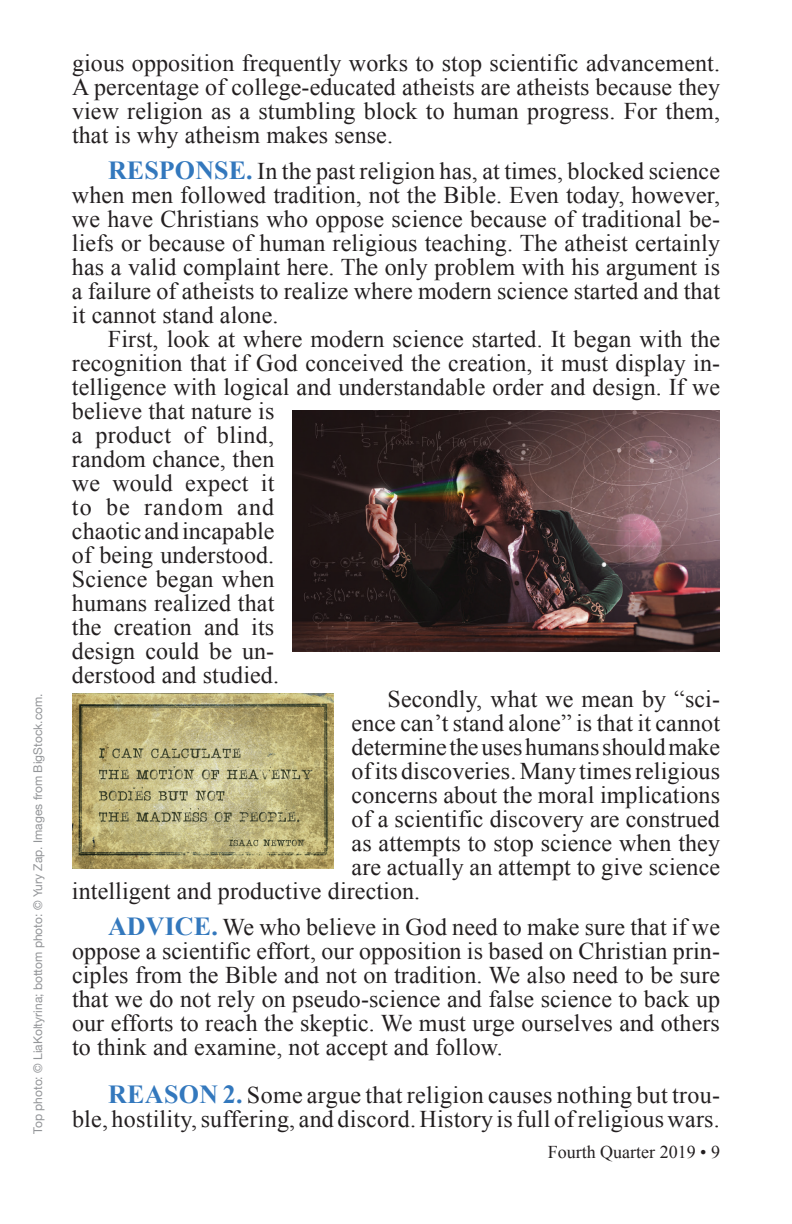
<style>
.page{position:relative;width:792px;height:1224px;background:#fff}
.page>*{position:absolute;margin:0;border:0;box-sizing:border-box;transform-origin:0 0}
.t1{font:24px/24px "Times New Roman";letter-spacing:.005em;color:#231f20;text-align:justify}
.t2{font:24px "Times New Roman";letter-spacing:.045em;color:#231f20}
.t3{font:18px "Times New Roman";color:#231f20}
.t4{font:12px "Helvetica Neue";color:#939598}
.s1{font-weight:700;font-size:26px;color:#3378bd}
</style>
<div class="page">
<img style="left:293px;top:411px;width:427px;height:240px">
<img style="left:72px;top:694px;width:262px;height:174px">
<p class="t4" style="left:29px;top:1134px;width:442px;rotate:-90deg">Top photo: © LiaKoltyrina; bottom photo: © Yury Zap. Images from BigStock.com.</p>
<p class="t1" style="left:72px;top:50px;width:650px">gious opposition frequently works to stop scientific advancement.<br>A percentage of college-educated atheists are atheists because they view religion as a stumbling block to human progress. For them, that is why atheism makes sense.</p>
<p class="t1" style="left:72px;top:158px;width:650px;text-indent:36px"><span class="s1">RESPONSE.</span> In the past religion has, at times, blocked science when men followed tradition, not the Bible. Even today, however, we have Christians who oppose science because of traditional be&shy;liefs or because of human religious teaching. The atheist certainly has a valid complaint here. The only problem with his argument is a failure of atheists to realize where modern science started and that it cannot stand alone.</p>
<p class="t1" style="left:108px;top:326px;width:614px">First, look at where modern science started. It began with the</p>
<p class="t1" style="left:72px;top:350px;width:650px">recognition that if God conceived the creation, it must display in-</p>
<p class="t1" style="left:72px;top:374px;width:650px">telligence with logical and understandable order and design. If we</p>
<p class="t1" style="left:72px;top:398px;width:204px">believe that nature is</p>
<p class="t1" style="left:72px;top:422px;width:204px">a product of blind,</p>
<p class="t1" style="left:72px;top:446px;width:204px">random chance, then</p>
<p class="t1" style="left:72px;top:470px;width:204px">we would expect it</p>
<p class="t2" style="left:72px;top:490px;width:204px">to be random and</p>
<p class="t1" style="left:72px;top:518px;width:204px">chaotic and incapable</p>
<p class="t1" style="left:72px;top:542px;width:204px">of being understood.</p>
<p class="t1" style="left:72px;top:566px;width:204px">Science began when</p>
<p class="t1" style="left:72px;top:590px;width:204px">humans realized that</p>
<p class="t1" style="left:72px;top:614px;width:204px">the creation and its</p>
<p class="t1" style="left:72px;top:638px;width:204px">design could be un-</p>
<p class="t1" style="left:72px;top:662px;width:209px">derstood and studied.</p>
<p class="t1" style="left:388px;top:686px;width:334px">Secondly, what we mean by “sci-</p>
<p class="t1" style="left:352px;top:710px;width:370px">ence can’t stand alone” is that it cannot</p>
<p class="t1" style="left:352px;top:734px;width:370px">determine the uses humans should make</p>
<p class="t1" style="left:352px;top:758px;width:370px">of its discoveries. Many times religious</p>
<p class="t1" style="left:352px;top:782px;width:370px">concerns about the moral implications</p>
<p class="t1" style="left:352px;top:806px;width:370px">of a scientific discovery are construed</p>
<p class="t1" style="left:352px;top:830px;width:370px">as attempts to stop science when they</p>
<p class="t1" style="left:352px;top:854px;width:370px">are actually an attempt to give science</p>
<p class="t1" style="left:72px;top:878px;width:350px">intelligent and productive direction.</p>
<p class="t1" style="left:72px;top:914px;width:650px;text-indent:36px"><span class="s1">ADVICE.</span> We who believe in God need to make sure that if we oppose a scientific effort, our opposition is based on Christian prin&shy;ciples from the Bible and not on tradition. We also need to be sure that we do not rely on pseudo-science and false science to back up our efforts to reach the skeptic. We must urge ourselves and others to think and examine, not accept and follow.</p>
<p class="t1" style="left:72px;top:1082px;width:650px;text-align:right"><span class="s1">REASON 2.</span> Some argue that religion causes nothing but trou&shy;ble, hostility, suffering, and discord. History is full of religious wars.</p>
<p class="t3" style="left:548px;top:1140px;width:174px">Fourth Quarter 2019 • 9</p>
</div>
